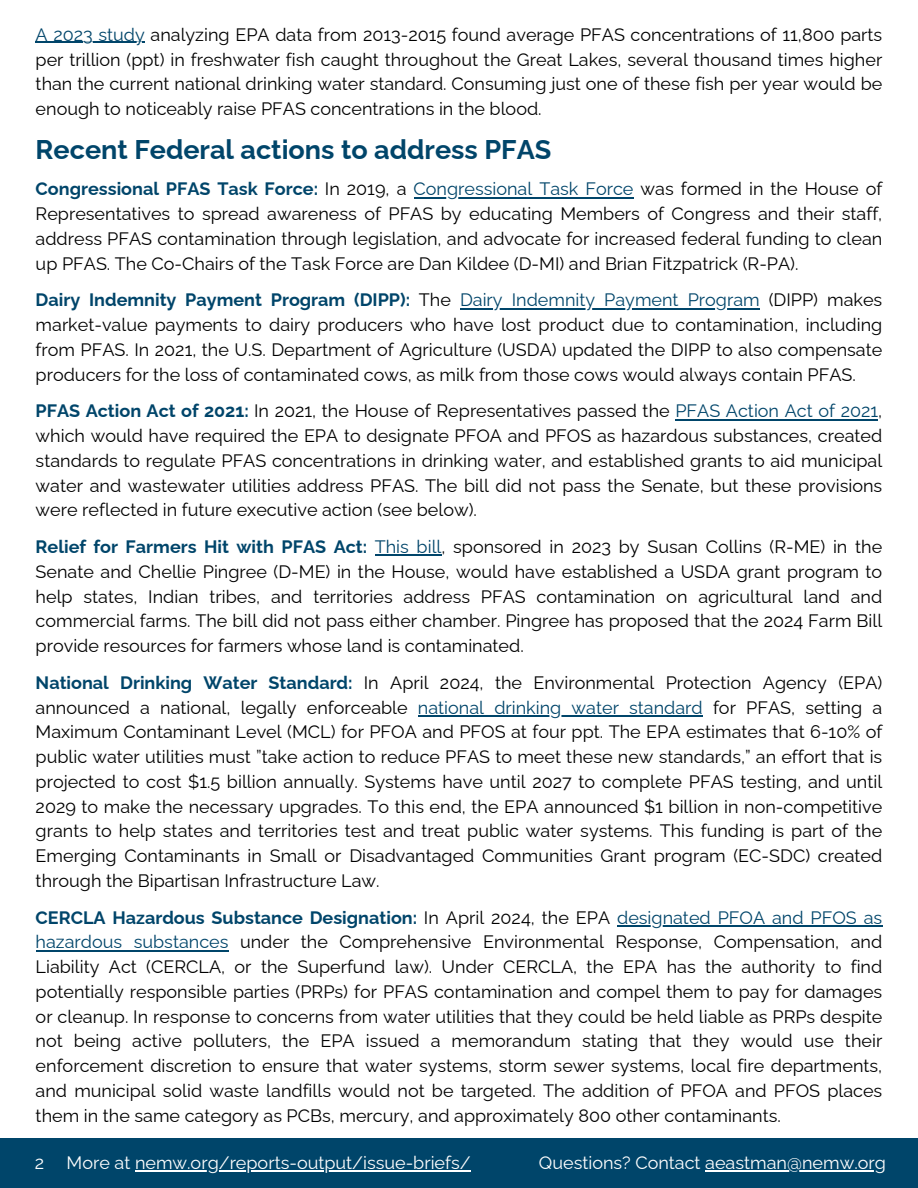
<style>
.page{position:relative;width:918px;height:1188px;background:#fff}
.page>*{position:absolute;margin:0;border:0;box-sizing:border-box;transform-origin:0 0}
.t1{font:700 27px "Raleway";color:#00456a}
.t2{font:18px/24.8px "Raleway";color:#000;text-align:justify}
.t3{font:700 18px "Raleway";color:#00456a}
.t4{font:18px "Raleway";color:#fff}
.s1{color:#00456a}
.s2{font-weight:700;color:#00456a}
.s3{font-weight:400;color:#000}
.s4{font-weight:400}
</style>
<div class="page">
<hr style="left:414px;top:197px;width:220px;height:1px;background:#00456a">
<hr style="left:460px;top:308px;width:300px;height:1px;background:#00456a">
<hr style="left:675px;top:419px;width:203px;height:1px;background:#00456a">
<hr style="left:375px;top:555px;width:66px;height:1px;background:#00456a">
<hr style="left:418px;top:715px;width:285px;height:2px;background:#00456a">
<hr style="left:617px;top:925px;width:265px;height:2px;background:#00456a">
<hr style="left:36px;top:950px;width:192px;height:1px;background:#00456a">
<div style="left:0;top:1139px;width:918px;height:49px;background:#00456a"></div>
<hr style="left:36px;top:42px;width:109px;height:1px;background:#00456a">
<hr style="left:705px;top:1170px;width:181px;height:1px;background:#fff">
<hr style="left:135px;top:1170px;width:336px;height:1px;background:#fff">
<p class="t2" style="left:36px;top:22px;width:848px"><span class="s1">A 2023 study</span> analyzing EPA data from 2013-2015 found average PFAS concentrations of 11,800 parts per trillion (ppt) in freshwater fish caught throughout the Great Lakes, several thousand times higher than the current national drinking water standard. Consuming just one of these fish per year would be enough to noticeably raise PFAS concentrations in the blood.</p>
<p class="t1" style="left:36px;top:133px;width:517px">Recent Federal actions to address PFAS</p>
<p class="t2" style="left:36px;top:177px;width:848px"><span class="s2">Congressional PFAS Task Force:</span> In 2019, a <span class="s1">Congressional Task Force</span> was formed in the House of</p>
<h1 class="t2" style="left:36px;top:201px;width:848px">Representatives to spread awareness of PFAS by educating Members of Congress and their staff, address PFAS contamination through legislation, and advocate for increased federal funding to clean up PFAS. The Co-Chairs of the Task Force are Dan Kildee (D-MI) and Brian Fitzpatrick (R-PA).</h1>
<h1 class="t3" style="left:36px;top:290px;width:417px">Dairy Indemnity Payment Program (DIPP): <span class="s3">The</span></h1>
<p class="t2" style="left:36px;top:288px;width:848px;text-indent:424px"><span class="s1">Dairy Indemnity Payment Program</span> (DIPP) makes market-value payments to dairy producers who have lost product due to contamination, including from PFAS. In 2021, the U.S. Department of Agriculture (USDA) updated the DIPP to also compensate producers for the loss of contaminated cows, as milk from those cows would always contain PFAS.</p>
<p class="t2" style="left:36px;top:399px;width:848px"><span class="s2">PFAS Action Act of 2021:</span> In 2021, the House of Representatives passed the <span class="s1">PFAS Action Act of 2021</span>,</p>
<p class="t2" style="left:36px;top:423px;width:848px">which would have required the EPA to designate PFOA and PFOS as hazardous substances, created standards to regulate PFAS concentrations in drinking water, and established grants to aid municipal water and wastewater utilities address PFAS. The bill did not pass the Senate, but these provisions were reflected in future executive action (see below).</p>
<p class="t2" style="left:36px;top:534px;width:848px"><span class="s2">Relief for Farmers Hit with PFAS Act:</span> <span class="s1">This bill</span>, sponsored in 2023 by Susan Collins (R-ME) in the</p>
<p class="t2" style="left:36px;top:559px;width:848px">Senate and Chellie Pingree (D-ME) in the House, would have established a USDA grant program to help states, Indian tribes, and territories address PFAS contamination on agricultural land and commercial farms. The bill did not pass either chamber. Pingree has proposed that the 2024 Farm Bill provide resources for farmers whose land is contaminated.</p>
<p class="t2" style="left:36px;top:670px;width:848px"><span class="s2">National Drinking Water Standard:</span> In April 2024, the Environmental Protection Agency (EPA)</p>
<p class="t2" style="left:36px;top:695px;width:374px">announced a national, legally enforceable</p>
<p class="t2" style="left:36px;top:695px;width:848px;text-indent:382px"><span class="s1">national drinking water standard</span> for PFAS, setting a Maximum Contaminant Level (MCL) for PFOA and PFOS at four ppt. The EPA estimates that 6-10% of public water utilities must ”take action to reduce PFAS to meet these new standards,” an effort that is projected to cost $1.5 billion annually. Systems have until 2027 to complete PFAS testing, and until 2029 to make the necessary upgrades. To this end, the EPA announced $1 billion in non-competitive grants to help states and territories test and treat public water systems. This funding is part of the Emerging Contaminants in Small or Disadvantaged Communities Grant program (EC-SDC) created through the Bipartisan Infrastructure Law.</p>
<p class="t3" style="left:36px;top:907px;width:848px">CERCLA Hazardous Substance Designation: <span class="s3">In April 2024, the EPA</span> <span class="s4">designated PFOA and PFOS as</span></p>
<p class="t2" style="left:36px;top:930px;width:848px"><span class="s1">hazardous substances</span> under the Comprehensive Environmental Response, Compensation, and Liability Act (CERCLA, or the Superfund law). Under CERCLA, the EPA has the authority to find potentially responsible parties (PRPs) for PFAS contamination and compel them to pay for damages or cleanup. In response to concerns from water utilities that they could be held liable as PRPs despite not being active polluters, the EPA issued a memorandum stating that they would use their enforcement discretion to ensure that water systems, storm sewer systems, local fire departments, and municipal solid waste landfills would not be targeted. The addition of PFOA and PFOS places them in the same category as PCBs, mercury, and approximately 800 other contaminants.</p>
<p class="t4" style="left:35px;top:1152px;width:437px">2 More at nemw.org/reports-output/issue-briefs/</p>
<p class="t4" style="left:539px;top:1152px;width:348px">Questions? Contact aeastman@nemw.org</p>
</div>
